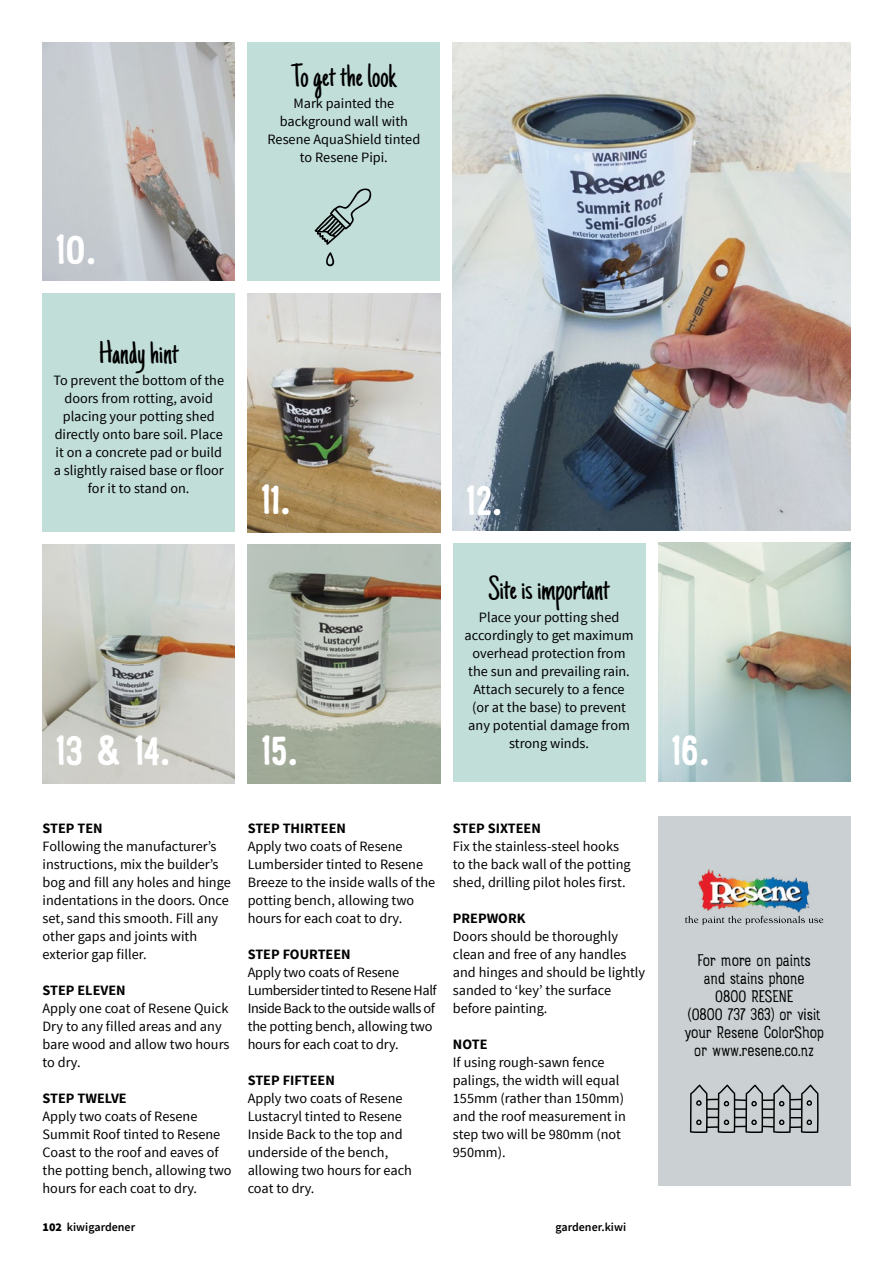
<style>
.page{position:relative;width:893px;height:1263px;background:#fff}
.page>*{position:absolute;margin:0;border:0;box-sizing:border-box;transform-origin:0 0}
.t1{font:45px "Rainier North 700";color:#fff}
.t2{font:33px "Just Another Hand";color:#000}
.t3{font:18px/18px "Rainier North 300";color:#000;text-align:center}
.t4{font:14.25px/18px "Source Sans Pro";color:#000}
.t5{font:14.25px/18px "Source Sans Pro";letter-spacing:-.025em;color:#000}
.t6{font:700 14.25px "Source Sans Pro";color:#000}
.t7{font:600 12px "Source Sans Pro";color:#000}
.s1{font-weight:900}
</style>
<div class="page">
<div style="left:658px;top:817px;width:192px;height:369px;background:#cbd1d3"></div>
<img style="left:698px;top:870px;width:112px;height:43px">
<svg style="left:685px;top:916px;width:138px;height:8px"></svg>
<img style="left:43px;top:43px;width:192px;height:238px">
<img style="left:43px;top:545px;width:192px;height:238px">
<img style="left:453px;top:43px;width:397px;height:487px">
<img style="left:658px;top:543px;width:192px;height:238px">
<img style="left:248px;top:294px;width:192px;height:238px">
<img style="left:248px;top:545px;width:192px;height:238px">
<div style="left:43px;top:294px;width:192px;height:238px;background:#c1ded9"></div>
<div style="left:248px;top:43px;width:192px;height:238px;background:#c1ded9"></div>
<div style="left:453px;top:543px;width:192px;height:238px;background:#c1ded9"></div>
<svg style="left:690px;top:1084px;width:129px;height:49px"></svg>
<svg style="left:326px;top:252px;width:9px;height:15px"></svg>
<svg style="left:314px;top:188px;width:58px;height:57px"></svg>
<h1 class="t1" style="left:55px;top:223px;width:42px">10.</h1>
<h2 class="t2" style="left:99px;top:333px;width:81px">Handy hint</h2>
<p class="t4" style="left:53px;top:371px;width:172px;text-align:center">To prevent the bottom of the doors from rotting, avoid placing your potting shed directly onto bare soil. Place it on a concrete pad or build a slightly raised base or floor for it to stand on.</p>
<h2 class="t2" style="left:291px;top:56px;width:106px">To get the look</h2>
<p class="t4" style="left:267px;top:94px;width:154px;text-align:center">Mark painted the background wall with<br>Resene AquaShield tinted to Resene Pipi.</p>
<h1 class="t1" style="left:260px;top:473px;width:32px">11.</h1>
<h1 class="t1" style="left:466px;top:474px;width:38px">12.</h1>
<h2 class="t2" style="left:488px;top:570px;width:123px">Site is important</h2>
<p class="t4" style="left:465px;top:608px;width:170px;text-align:center">Place your potting shed accordingly to get maximum overhead protection from the sun and prevailing rain.<br>Attach securely to a fence (or at the base) to prevent any potential damage from strong winds.</p>
<h1 class="t1" style="left:55px;top:724px;width:117px">13 &amp; 14.</h1>
<h1 class="t1" style="left:261px;top:724px;width:39px">15.</h1>
<h1 class="t1" style="left:671px;top:724px;width:40px">16.</h1>
<p class="t6" style="left:43px;top:819px;width:62px">STEP TEN</p>
<p class="t4" style="left:43px;top:838px;width:190px">Following the manufacturer’s instructions, mix the builder’s bog and fill any holes and hinge indentations in the doors. Once set, sand this smooth. Fill any other gaps and joints with exterior gap filler.</p>
<p class="t6" style="left:43px;top:981px;width:85px">STEP ELEVEN</p>
<p class="t4" style="left:43px;top:1000px;width:188px">Apply one coat of Resene Quick<br>Dry to any filled areas and any bare wood and allow two hours to dry.</p>
<p class="t6" style="left:43px;top:1089px;width:86px">STEP TWELVE</p>
<p class="t4" style="left:43px;top:1108px;width:191px">Apply two coats of Resene<br>Summit Roof tinted to Resene<br>Coast to the roof and eaves of the potting bench, allowing two hours for each coat to dry.</p>
<p class="t6" style="left:248px;top:819px;width:100px">STEP THIRTEEN</p>
<p class="t4" style="left:248px;top:838px;width:189px">Apply two coats of Resene<br>Lumbersider tinted to Resene<br>Breeze to the inside walls of the potting bench, allowing two hours for each coat to dry.</p>
<p class="t6" style="left:248px;top:945px;width:105px">STEP FOURTEEN</p>
<p class="t5" style="left:248px;top:964px;width:191px">Apply two coats of Resene<br>Lumbersider tinted to Resene Half<br>Inside Back to the outside walls of the potting bench, allowing two hours for each coat to dry.</p>
<p class="t6" style="left:248px;top:1071px;width:89px">STEP FIFTEEN</p>
<p class="t4" style="left:248px;top:1090px;width:166px">Apply two coats of Resene<br>Lustacryl tinted to Resene<br>Inside Back to the top and underside of the bench, allowing two hours for each coat to dry.</p>
<p class="t6" style="left:453px;top:819px;width:89px">STEP SIXTEEN</p>
<p class="t4" style="left:453px;top:838px;width:179px">Fix the stainless-steel hooks to the back wall of the potting shed, drilling pilot holes first.</p>
<p class="t6" style="left:453px;top:909px;width:74px">PREPWORK</p>
<p class="t4" style="left:453px;top:928px;width:194px">Doors should be thoroughly clean and free of any handles and hinges and should be lightly sanded to ‘key’ the surface before painting.</p>
<p class="t6" style="left:453px;top:1035px;width:36px">NOTE</p>
<p class="t4" style="left:453px;top:1054px;width:174px">If using rough-sawn fence palings, the width will equal<br>155mm (rather than 150mm) and the roof measurement in step two will be 980mm (not<br>950mm).</p>
<p class="t7" style="left:43px;top:1219px;width:94px"><span class="s1">102</span> kiwigardener</p>
<p class="t7" style="left:555px;top:1219px;width:72px">gardener.kiwi</p>
<p class="t3" style="left:684px;top:951px;width:141px">For more on paints<br>and stains phone<br>0800 Resene<br>(0800 737 363) or visit your Resene ColorShop or www.resene.co.nz</p>
</div>
